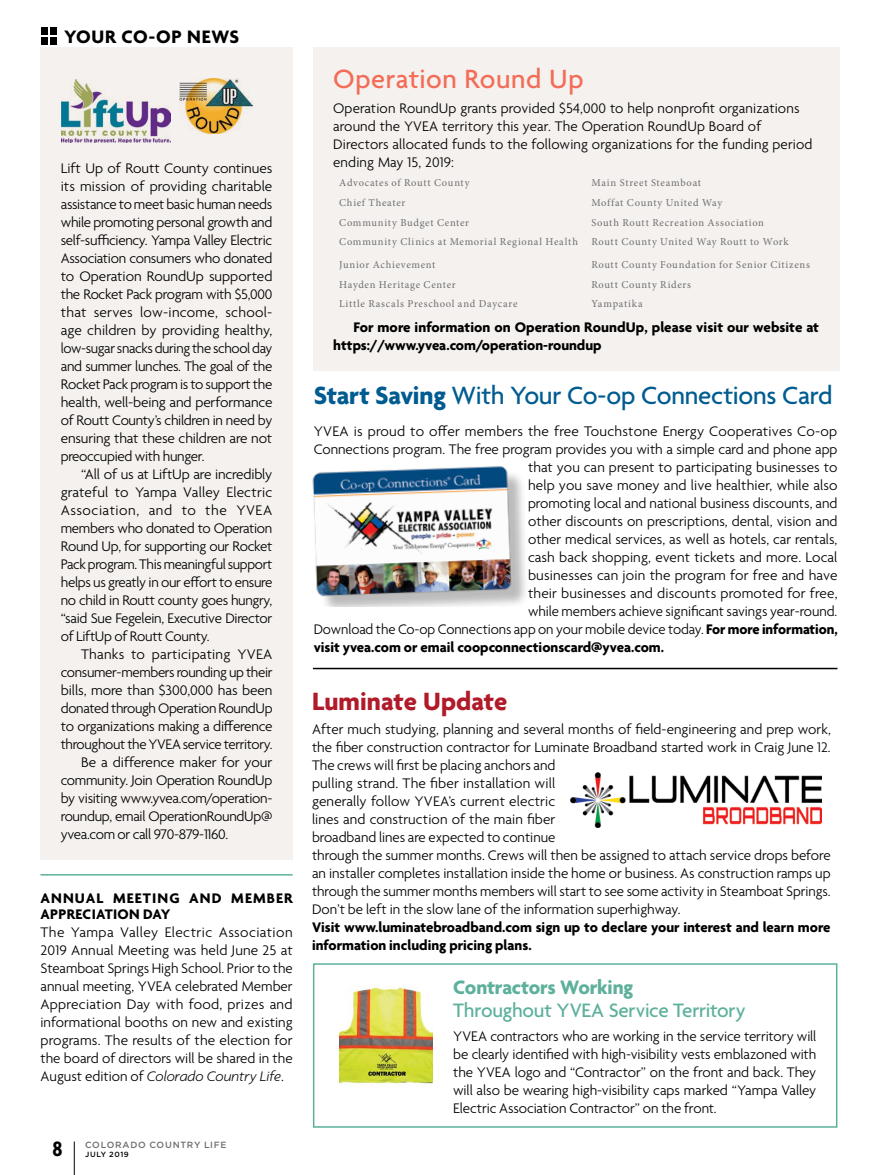
<style>
.page{position:relative;width:878px;height:1175px;background:#fff}
.page>*{position:absolute;margin:0;border:0;box-sizing:border-box;transform-origin:0 0}
.t1{font:500 28.5px "Agenda";letter-spacing:.02em;color:#f36c57}
.t2{font:500 27px "Agenda";letter-spacing:-.01em;color:#005c90}
.t3{font:700 27px "Agenda";letter-spacing:.005em;color:#b11a29}
.t4{font:700 condensed 22.5px "Agenda";color:#000}
.t5{font:500 21px "Agenda";letter-spacing:-.01em;color:#5db09c}
.t6{font:700 21px "Agenda";letter-spacing:-.01em;color:#5db09c}
.t7{font:700 19.5px "Agenda";letter-spacing:.03em;color:#000}
.t8{font:300 15px/18px "Agenda";color:#000;text-align:justify}
.t9{font:700 15px/18px "Agenda";color:#000}
.t10{font:300 15px "Agenda";letter-spacing:-.02em;color:#000}
.t11{font:700 15px/16.5px "Agenda";letter-spacing:.07em;color:#000}
.t12{font:300 15px "Agenda";letter-spacing:-.025em;color:#000}
.t13{font:10.5px "Minion Pro";letter-spacing:.065em;color:#6d6e71}
.t14{font:500 9px "Gotham HTF";letter-spacing:.075em;color:#6d6e71}
.t15{font:500 7.5px "Gotham HTF";letter-spacing:.08em;color:#000}
.s1{font-style:italic}
.s2{font-weight:700}
</style>
<div class="page">
<div style="left:313px;top:963px;width:524px;height:164px;border:2px solid #5db09c"></div>
<div style="left:316px;top:469px;width:212px;height:137px;background:#000;opacity:.27"></div>
<img style="left:312px;top:466px;width:211px;height:140px">
<div style="left:40px;top:47px;width:252px;height:812px;background:#f5f1ee"></div>
<div style="left:313px;top:47px;width:526px;height:323px;background:#f5f1ee"></div>
<img style="left:570px;top:772px;width:251px;height:55px">
<hr style="left:40px;top:874px;width:252px;height:1px;background:#5db09c">
<img style="left:339px;top:987px;width:94px;height:97px">
<img style="left:180px;top:79px;width:72px;height:54px">
<img style="left:61px;top:80px;width:109px;height:62px">
<hr style="left:313px;top:668px;width:524px;height:1px;background:#000">
<hr style="left:74px;top:1141px;width:1px;height:33px;background:#000">
<div style="left:50px;top:37px;width:7px;height:7px;background:#000"></div>
<div style="left:50px;top:28px;width:7px;height:7px;background:#000"></div>
<div style="left:41px;top:37px;width:7px;height:7px;background:#000"></div>
<div style="left:41px;top:28px;width:7px;height:7px;background:#000"></div>
<h3 class="t7" style="left:64px;top:26px;width:176px">YOUR CO-OP NEWS</h3>
<p class="t8" style="left:61px;top:160px;width:213px">Lift Up of Routt County continues its mission of providing charitable assistance to meet basic human needs while promoting personal growth and self-sufficiency. Yampa Valley Electric Association consumers who donated to Operation RoundUp supported the Rocket Pack program with $5,000 that serves low-income, school&shy;age children by providing healthy, low-sugar snacks during the school day and summer lunches. The goal of the Rocket Pack program is to support the health, well-being and performance of Routt County’s children in need by ensuring that these children are not preoccupied with hunger.</p>
<p class="t8" style="left:61px;top:466px;width:213px;text-indent:20px">“All of us at LiftUp are incredibly grateful to Yampa Valley Electric Association, and to the YVEA members who donated to Operation Round Up, for supporting our Rocket Pack program. This meaningful support helps us greatly in our effort to ensure no child in Routt county goes hungry, “said Sue Fegelein, Executive Director of LiftUp of Routt County.</p>
<p class="t8" style="left:81px;top:646px;width:193px">Thanks to participating YVEA</p>
<p class="t10" style="left:61px;top:664px;width:213px">consumer-members rounding up their</p>
<p class="t8" style="left:61px;top:682px;width:213px">bills, more than $300,000 has been</p>
<p class="t10" style="left:61px;top:700px;width:213px">donated through Operation RoundUp</p>
<p class="t8" style="left:61px;top:718px;width:213px">to organizations making a difference</p>
<p class="t10" style="left:61px;top:736px;width:213px">throughout the YVEA service territory.</p>
<p class="t8" style="left:81px;top:754px;width:193px">Be a difference maker for your</p>
<p class="t10" style="left:61px;top:772px;width:213px">community. Join Operation RoundUp</p>
<p class="t10" style="left:61px;top:790px;width:213px">by visiting www.yvea.com/operation-</p>
<p class="t10" style="left:61px;top:808px;width:213px">roundup, email OperationRoundUp@</p>
<p class="t12" style="left:61px;top:826px;width:169px">yvea.com or call 970-879-1160.</p>
<p class="t11" style="left:40px;top:890px;width:254px">ANNUAL MEETING AND MEMBER<br>APPRECIATION DAY</p>
<p class="t8" style="left:40px;top:924px;width:254px">The Yampa Valley Electric Association 2019 Annual Meeting was held June 25 at Steamboat Springs High School. Prior to the annual meeting, YVEA celebrated Member Appreciation Day with food, prizes and informational booths on new and existing programs. The results of the election for the board of directors will be shared in the August edition of <span class="s1">Colorado Country Life</span>.</p>
<h3 class="t4" style="left:52px;top:1136px;width:12px">8</h3>
<p class="t14" style="left:85px;top:1140px;width:143px">COLORADO COUNTRY LIFE</p>
<p class="t15" style="left:85px;top:1150px;width:45px">JULY 2019</p>
<h1 class="t1" style="left:333px;top:63px;width:252px">Operation Round Up</h1>
<p class="t8" style="left:333px;top:100px;width:481px;text-align:left">Operation RoundUp grants provided $54,000 to help nonprofit organizations around the YVEA territory this year. The Operation RoundUp Board of Directors allocated funds to the following organizations for the funding period ending May 15, 2019:</p>
<p class="t13" style="left:339px;top:176px;width:132px">Advocates of Routt County</p>
<p class="t13" style="left:591px;top:176px;width:111px">Main Street Steamboat</p>
<p class="t13" style="left:339px;top:196px;width:68px">Chief Theater</p>
<p class="t13" style="left:591px;top:196px;width:132px">Moffat County United Way</p>
<p class="t13" style="left:339px;top:215px;width:131px">Community Budget Center</p>
<p class="t13" style="left:591px;top:215px;width:174px">South Routt Recreation Association</p>
<p class="t13" style="left:339px;top:235px;width:240px">Community Clinics at Memorial Regional Health</p>
<p class="t13" style="left:591px;top:235px;width:199px">Routt County United Way Routt to Work</p>
<p class="t13" style="left:339px;top:258px;width:98px">Junior Achievement</p>
<p class="t13" style="left:591px;top:258px;width:220px">Routt County Foundation for Senior Citizens</p>
<p class="t13" style="left:339px;top:277px;width:118px">Hayden Heritage Center</p>
<p class="t13" style="left:591px;top:277px;width:101px">Routt County Riders</p>
<p class="t13" style="left:339px;top:297px;width:180px">Little Rascals Preschool and Daycare</p>
<p class="t13" style="left:591px;top:297px;width:53px">Yampatika</p>
<p class="t9" style="left:333px;top:319px;width:487px;text-indent:20px">For more information on Operation RoundUp, please visit our website at https://www.yvea.com/operation-roundup</p>
<h2 class="t2" style="left:314px;top:381px;width:520px"><span class="s2">Start Saving</span> With Your Co-op Connections Card</h2>
<p class="t8" style="left:314px;top:423px;width:525px">YVEA is proud to offer members the free Touchstone Energy Cooperatives Co-op</p>
<p class="t8" style="left:314px;top:441px;width:525px">Connections program. The free program provides you with a simple card and phone app</p>
<p class="t8" style="left:528px;top:459px;width:311px">that you can present to participating businesses to</p>
<p class="t8" style="left:528px;top:477px;width:311px">help you save money and live healthier, while also</p>
<p class="t8" style="left:528px;top:495px;width:311px">promoting local and national business discounts, and</p>
<p class="t8" style="left:528px;top:513px;width:311px">other discounts on prescriptions, dental, vision and</p>
<p class="t8" style="left:528px;top:531px;width:311px">other medical services, as well as hotels, car rentals,</p>
<p class="t8" style="left:528px;top:549px;width:311px">cash back shopping, event tickets and more. Local</p>
<p class="t8" style="left:528px;top:567px;width:311px">businesses can join the program for free and have</p>
<p class="t8" style="left:528px;top:585px;width:311px">their businesses and discounts promoted for free,</p>
<p class="t8" style="left:528px;top:603px;width:311px">while members achieve significant savings year-round.</p>
<p class="t8" style="left:314px;top:621px;width:525px">Download the Co-op Connections app on your mobile device today. <span class="s2">For more information,</span></p>
<p class="t9" style="left:314px;top:639px;width:352px">visit yvea.com or email coopconnectionscard@yvea.com.</p>
<h2 class="t3" style="left:312px;top:686px;width:197px">Luminate Update</h2>
<p class="t8" style="left:312px;top:721px;width:520px;text-align:left">After much studying, planning and several months of field-engineering and prep work, the fiber construction contractor for Luminate Broadband started work in Craig June 12.<br>The crews will first be placing anchors and<br>pulling strand. The fiber installation will<br>generally follow YVEA’s current electric<br>lines and construction of the main fiber<br>broadband lines are expected to continue<br>through the summer months. Crews will then be assigned to attach service drops before an installer completes installation inside the home or business. As construction ramps up through the summer months members will start to see some activity in Steamboat Springs.<br>Don’t be left in the slow lane of the information superhighway.</p>
<p class="t9" style="left:312px;top:919px;width:520px">Visit www.luminatebroadband.com sign up to declare your interest and learn more information including pricing plans.</p>
<h3 class="t6" style="left:453px;top:976px;width:182px">Contractors Working</h3>
<h3 class="t5" style="left:453px;top:998px;width:294px">Throughout YVEA Service Territory</h3>
<p class="t8" style="left:453px;top:1028px;width:365px">YVEA contractors who are working in the service territory will be clearly identified with high-visibility vests emblazoned with the YVEA logo and “Contractor” on the front and back. They will also be wearing high-visibility caps marked “Yampa Valley Electric Association Contractor” on the front.</p>
</div>
